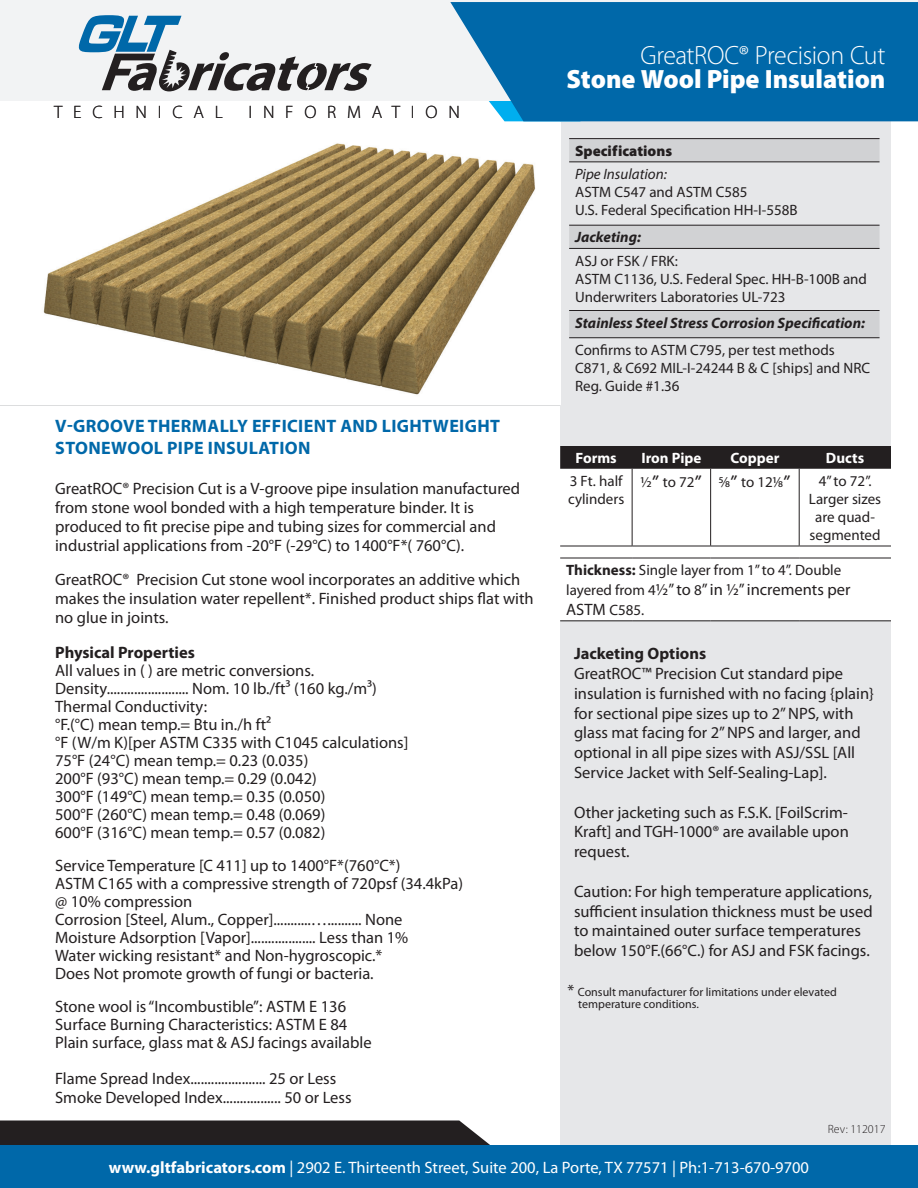
<style>
.page{position:relative;width:918px;height:1188px;background:#fff}
.page>*{position:absolute;margin:0;border:0;box-sizing:border-box;transform-origin:0 0}
.t1{font:900 26.55px/23.9px "Myriad Pro";color:#fff;text-align:right}
.t2{font:700 18px/21.6px "Myriad Pro";letter-spacing:.02em;color:#0068a9}
.t3{font:300 18px "Myriad Pro";letter-spacing:.6em;color:#231f20}
.t4{font:16.5px/18px "Myriad Pro";color:#231f20}
.t5{font:16.5px "Myriad Pro";color:#fff}
.t6{font:700 16.5px "Myriad Pro";color:#231f20}
.t7{font:15px/18px "Myriad Pro";color:#231f20}
.t8{font:italic 700 15px "Myriad Pro";color:#231f20}
.t9{font:700 15px "Myriad Pro";color:#fff}
.t10{font:italic 15px "Myriad Pro";color:#231f20}
.t11{font:900 15px "Myriad Pro";color:#231f20}
.t12{font:12px/12px "Myriad Pro";color:#231f20}
.t13{font:300 12px "Myriad Pro";color:#231f20}
.s1{font-weight:300}
.s2{font-family:"Futura";font-weight:500}
.s3{font-weight:700}
.s4{font-size:15px}
.s5{font-size:16.5px}
</style>
<div class="page">
<svg style="left:0;top:1120px;width:544px;height:26px;background:#404044"></svg>
<hr style="left:0;top:404px;width:564px;height:2px;background:#d1d2d4">
<div style="left:560px;top:620px;width:331px;height:536px;background:#e6e7e9"></div>
<div style="left:560px;top:446px;width:331px;height:23px;background:#231f20"></div>
<hr style="left:560px;top:546px;width:72px;height:1px;background:#231f20">
<hr style="left:632px;top:546px;width:79px;height:1px;background:#231f20">
<hr style="left:711px;top:546px;width:88px;height:1px;background:#231f20">
<hr style="left:799px;top:546px;width:92px;height:1px;background:#231f20">
<hr style="left:560px;top:558px;width:72px;height:1px;background:#231f20">
<hr style="left:632px;top:558px;width:79px;height:1px;background:#231f20">
<hr style="left:711px;top:558px;width:88px;height:1px;background:#231f20">
<hr style="left:799px;top:558px;width:92px;height:1px;background:#231f20">
<hr style="left:560px;top:620px;width:72px;height:1px;background:#231f20">
<hr style="left:632px;top:620px;width:79px;height:1px;background:#231f20">
<hr style="left:711px;top:620px;width:88px;height:1px;background:#231f20">
<hr style="left:799px;top:620px;width:92px;height:1px;background:#231f20">
<hr style="left:632px;top:469px;width:1px;height:77px;background:#231f20">
<hr style="left:710px;top:469px;width:1px;height:77px;background:#231f20">
<hr style="left:799px;top:469px;width:1px;height:77px;background:#231f20">
<div style="left:0;top:1146px;width:918px;height:42px;background:#0068a9"></div>
<div style="left:560px;top:117px;width:331px;height:329px;background:#e6e7e9"></div>
<div style="left:0;top:122px;width:560px;height:283px;background:#fff"></div>
<img style="left:43px;top:143px;width:493px;height:252px">
<svg style="left:569px;top:139px;width:311px;height:198px"></svg>
<hr style="left:569px;top:225px;width:311px;height:1px;background:#231f20">
<hr style="left:569px;top:248px;width:311px;height:1px;background:#231f20">
<hr style="left:569px;top:310px;width:311px;height:1px;background:#231f20">
<hr style="left:569px;top:337px;width:311px;height:1px;background:#231f20">
<hr style="left:569px;top:138px;width:311px;height:1px;background:#231f20">
<hr style="left:569px;top:161px;width:311px;height:1px;background:#231f20">
<div style="left:0;top:0;width:918px;height:100px;background:#f2f3f4"></div>
<svg style="left:450px;top:2px;width:468px;height:119px;background:#1474b0"></svg>
<svg style="left:79px;top:15px;width:293px;height:76px"></svg>
<p class="t3" style="left:54px;top:101px;width:170px">TECHNICAL</p>
<p class="t3" style="left:248px;top:101px;width:213px">INFORMATION</p>
<p class="t2" style="left:55px;top:415px;width:446px">V-GROOVE THERMALLY EFFICIENT AND LIGHTWEIGHT<br>STONEWOOL PIPE INSULATION</p>
<p class="t4" style="left:55px;top:479px;width:467px;line-height:18.9px">GreatROC® Precision Cut is a V-groove pipe insulation manufactured from stone wool bonded with a high temperature binder. It is produced to fit precise pipe and tubing sizes for commercial and industrial applications from -20°F (-29°C) to 1400°F*( 760°C).</p>
<p class="t4" style="left:55px;top:570px;width:480px;line-height:19px">GreatROC® Precision Cut stone wool incorporates an additive which makes the insulation water repellent*. Finished product ships flat with no glue in joints.</p>
<p class="t6" style="left:55px;top:642px;width:141px">Physical Properties</p>
<p class="t4" style="left:55px;top:661px;width:355px">All values in ( ) are metric conversions.<br>Density........................ Nom. 10 lb./ft³ (160 kg./m³)<br>Thermal Conductivity:<br>°F.(°C) mean temp.= Btu in./h ft²<br>°F (W/m K)[per ASTM C335 with C1045 calculations] 75°F (24°C) mean temp.= 0.23 (0.035)<br>200°F (93°C) mean temp.= 0.29 (0.042)<br>300°F (149°C) mean temp.= 0.35 (0.050)<br>500°F (260°C) mean temp.= 0.48 (0.069)<br>600°F (316°C) mean temp.= 0.57 (0.082)</p>
<p class="t4" style="left:55px;top:856px;width:409px">Service Temperature [C 411] up to 1400°F*(760°C*)<br>ASTM C165 with a compressive strength of 720psf (34.4kPa) @ 10% compression<br>Corrosion [Steel, Alum., Copper]...........….......... None Moisture Adsorption [Vapor]................... Less than 1%<br>Water wicking resistant* and Non-hygroscopic.*<br>Does Not promote growth of fungi or bacteria.</p>
<p class="t4" style="left:55px;top:997px;width:318px">Stone wool is “Incombustible”: ASTM E 136<br>Surface Burning Characteristics: ASTM E 84<br>Plain surface, glass mat &amp; ASJ facings available</p>
<p class="t4" style="left:55px;top:1069px;width:298px;line-height:18.9px">Flame Spread Index...................... 25 or Less<br>Smoke Developed Index................. 50 or Less</p>
<p class="t1" style="left:567px;top:43px;width:320px"><span class="s1">GreatROC® Precision Cut<br></span>Stone Wool Pipe Insulation</p>
<p class="t11" style="left:575px;top:141px;width:98px">Specifications</p>
<p class="t10" style="left:575px;top:165px;width:93px">Pipe Insulation:</p>
<p class="t7" style="left:575px;top:183px;width:174px">ASTM C547 and ASTM C585</p>
<p class="t7" style="left:575px;top:201px;width:224px">U.S. Federal Specification HH-I-558B</p>
<p class="t8" style="left:575px;top:228px;width:67px">Jacketing:</p>
<p class="t7" style="left:575px;top:251px;width:104px">ASJ or FSK / FRK:</p>
<p class="t7" style="left:575px;top:269px;width:293px">ASTM C1136, U.S. Federal Spec. HH-B-100B and</p>
<p class="t7" style="left:575px;top:287px;width:212px">Underwriters Laboratories UL-723</p>
<p class="t8" style="left:575px;top:313px;width:291px">Stainless Steel Stress Corrosion Specification:</p>
<p class="t7" style="left:575px;top:341px;width:297px">Confirms to ASTM C795, per test methods<br>C871, &amp; C692 MIL-I-24244 B &amp; C [ships] and NRC<br>Reg. Guide #1.36</p>
<p class="t9" style="left:576px;top:448px;width:43px">Forms</p>
<p class="t9" style="left:641px;top:448px;width:61px">Iron Pipe</p>
<p class="t9" style="left:730px;top:448px;width:50px">Copper</p>
<p class="t9" style="left:826px;top:448px;width:40px">Ducts</p>
<p class="t7" style="left:568px;top:472px;width:58px">3 Ft. half cylinders</p>
<p class="t7" style="left:640px;top:473px;width:63px">1/2<span class="s2">”</span> to 72<span class="s2">”</span></p>
<p class="t7" style="left:719px;top:473px;width:74px">5/8<span class="s2">”</span> to 121/8<span class="s2">”</span></p>
<p class="t7" style="left:809px;top:472px;width:74px;text-align:center">4” to 72”.<br>Larger sizes are quad&shy;segmented</p>
<p class="t7" style="left:566px;top:561px;width:277px"><span class="s3">Thickness:</span> Single layer from 1” to 4”. Double</p>
<p class="t4" style="left:566px;top:580px;width:286px"><span class="s4">layered from 4</span>1/2” to <span class="s4">8</span>” in 1/2” increments per</p>
<p class="t7" style="left:566px;top:601px;width:80px"><span class="s5">ASTM</span> C585.</p>
<p class="t6" style="left:574px;top:643px;width:134px">Jacketing Options</p>
<p class="t4" style="left:574px;top:663px;width:301px;line-height:19.8px">GreatROC™ Precision Cut standard pipe insulation is furnished with no facing {plain} for sectional pipe sizes up to 2” NPS, with glass mat facing for 2” NPS and larger, and optional in all pipe sizes with ASJ/SSL [All Service Jacket with Self-Sealing-Lap].</p>
<p class="t4" style="left:574px;top:802px;width:276px;line-height:19.8px;text-align:justify">Other jacketing such as F.S.K. [FoilScrim-Kraft] and TGH-1000® are available upon request.</p>
<p class="t4" style="left:574px;top:881px;width:300px;line-height:19.8px">Caution: For high temperature applications, sufficient insulation thickness must be used to maintained outer surface temperatures below 150°F.(66°C.) for ASJ and FSK facings.</p>
<p class="t12" style="left:578px;top:986px;width:260px;text-indent:-11px"><span class="s5">*</span> Consult manufacturer for limitations under elevated temperature conditions.</p>
<p class="t13" style="left:828px;top:1122px;width:59px">Rev: 112017</p>
<p class="t5" style="left:109px;top:1157px;width:702px"><span class="s3">www.gltfabricators.com</span> | 2902 E. Thirteenth Street, Suite 200, La Porte, TX 77571 | Ph:1-713-670-9700</p>
</div>
